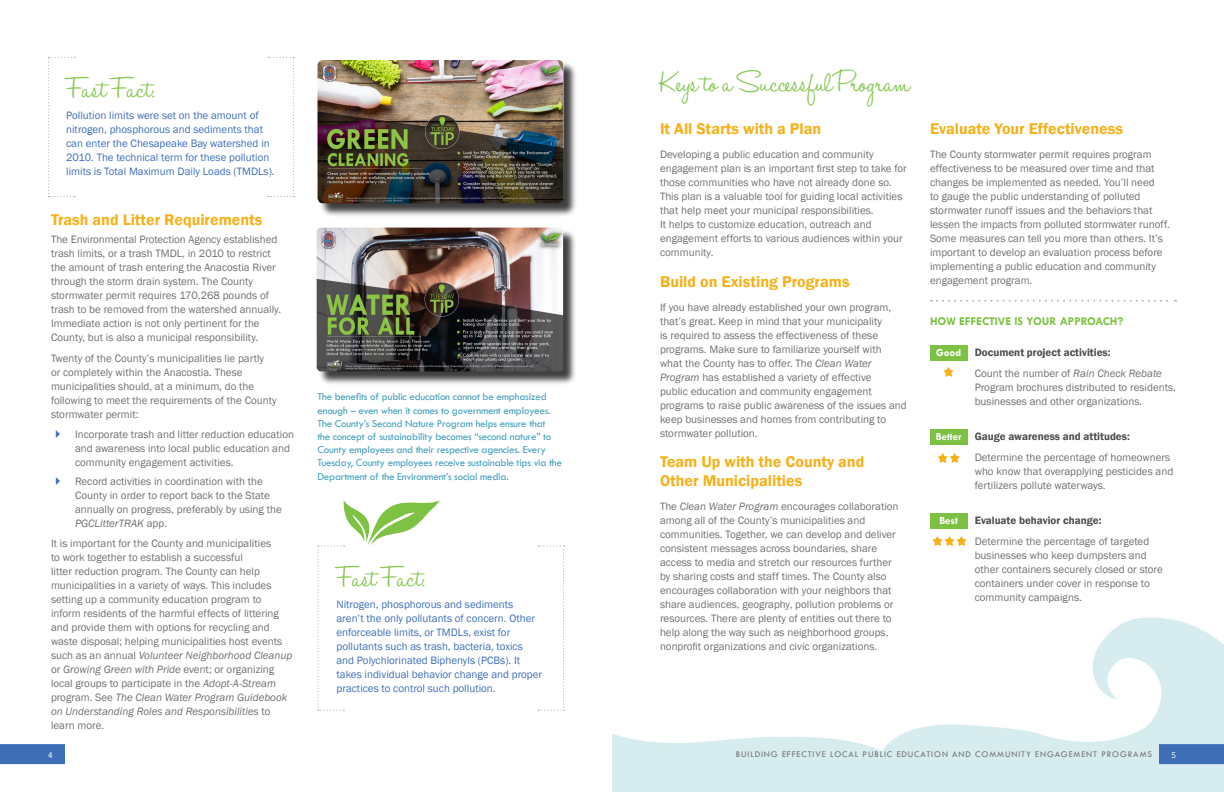
<style>
.page{position:relative;width:1224px;height:792px;background:#fff}
.page>*{position:absolute;margin:0;border:0;box-sizing:border-box;transform-origin:0 0}
.Chapter_-_Body{font:34px "Halo Handletter";color:#8ac855}
.Chapter_-_Bold_Orang{font:600 16px/19.2px "Franklin Gothic";color:#f6b119}
.Side_Box_Header_Grn{font:700 12px "Tw Cen";color:#7dc242}
.Chapter_-_Body-2{font:11px/14px "Franklin Gothic";color:#707071}
.Chapter_-_Body-3{font:11px/14px "Franklin Gothic";color:#3e6fb6}
.Image_Captions{font:11px/13.2px "Tw Cen";letter-spacing:-.02em;color:#45a0bd}
.Chapter_-_Body-4{font:600 11px "Franklin Gothic";color:#4c4c4e}
.t1{font:700 11px "Tw Cen";color:#fff}
.Footer_text_-_right{font:9px "Tw Cen";letter-spacing:.1em;color:#707071}
.t2{font:9px "Source Sans Pro";color:#fff}
.s1{font-style:italic}
</style>
<div class="page">
<img style="left:612px;top:617px;width:612px;height:175px">
<div style="left:1159px;top:744px;width:65px;height:20px;background:#3e6fb6"></div>
<div style="left:0;top:744px;width:65px;height:20px;background:#3e6fb6"></div>
<svg style="left:944px;top:367px;width:10px;height:10px"></svg>
<svg style="left:938px;top:453px;width:22px;height:10px"></svg>
<svg style="left:933px;top:536px;width:34px;height:10px"></svg>
<div style="left:318px;top:229px;width:259px;height:156px;background:#000;opacity:.75"></div>
<img style="left:317px;top:228px;width:246px;height:143px">
<div style="left:319px;top:62px;width:259px;height:155px;background:#000;opacity:.75"></div>
<img style="left:318px;top:60px;width:245px;height:143px">
<svg style="left:538px;top:546px;width:27px;height:165px"></svg>
<svg style="left:931px;top:300px;width:245px;height:2px"></svg>
<div style="left:930px;top:345px;width:38px;height:15px;background:#7cc143"></div>
<div style="left:930px;top:429px;width:38px;height:15px;background:#7cc143"></div>
<div style="left:930px;top:513px;width:38px;height:15px;background:#7cc143"></div>
<svg style="left:318px;top:500px;width:122px;height:211px"></svg>
<svg style="left:268px;top:57px;width:26px;height:140px"></svg>
<svg style="left:48px;top:57px;width:27px;height:140px"></svg>
<p class="Chapter_-_Body" style="left:66px;top:70px;width:90px">Fast Fact:</p>
<p class="Chapter_-_Body-3" style="left:66px;top:109px;width:210px">Pollution limits were set on the amount of nitrogen, phosphorous and sediments that can enter the Chesapeake Bay watershed in 2010. The technical term for these pollution limits is Total Maximum Daily Loads (TMDLs).</p>
<p class="Chapter_-_Bold_Orang" style="left:51px;top:210px;width:213px">Trash and Litter Requirements</p>
<p class="Chapter_-_Body-2" style="left:51px;top:232px;width:232px">The Environmental Protection Agency established trash limits, or a trash TMDL, in 2010 to restrict the amount of trash entering the Anacostia River through the storm drain system. The County stormwater permit requires 170,268 pounds of trash to be removed from the watershed annually.<br>Immediate action is not only pertinent for the County, but is also a municipal responsibility.</p>
<p class="Chapter_-_Body-2" style="left:51px;top:351px;width:227px">Twenty of the County’s municipalities lie partly<br>or completely within the Anacostia. These municipalities should, at a minimum, do the following to meet the requirements of the County stormwater permit:</p>
<p class="Chapter_-_Body-2" style="left:75px;top:427px;width:221px">Incorporate trash and litter reduction education and awareness into local public education and community engagement activities.</p>
<p class="Chapter_-_Body-2" style="left:75px;top:474px;width:208px">Record activities in coordination with the County in order to report back to the State annually on progress, preferably by using the <span class="s1">PGCLitterTRAK</span> app.</p>
<p class="Chapter_-_Body-2" style="left:51px;top:536px;width:243px">It is important for the County and municipalities<br>to work together to establish a successful<br>litter reduction program. The County can help municipalities in a variety of ways. This includes setting up a community education program to inform residents of the harmful effects of littering and provide them with options for recycling and waste disposal; helping municipalities host events such as an annual <span class="s1">Volunteer Neighborhood Cleanup </span>or <span class="s1">Growing Green with Pride</span> event; or organizing local groups to participate in the <span class="s1">Adopt-A-Stream </span>program. See <span class="s1">The Clean Water Program Guidebook on Understanding Roles and Responsibilities</span> to learn more.</p>
<p class="Image_Captions" style="left:318px;top:390px;width:246px">The benefits of public education cannot be emphasized enough – even when it comes to government employees.<br>The County’s Second Nature Program helps ensure that<br>the concept of sustainability becomes “second nature” to County employees and their respective agencies. Every Tuesday, County employees receive sustainable tips via the Department of the Environment’s social media.</p>
<p class="Chapter_-_Body" style="left:336px;top:559px;width:90px">Fast Fact:</p>
<p class="Chapter_-_Body-3" style="left:336px;top:597px;width:207px">Nitrogen, phosphorous and sediments aren’t the only pollutants of concern. Other enforceable limits, or TMDLs, exist for pollutants such as trash, bacteria, toxics and Polychlorinated Biphenyls (PCBs). It takes individual behavior change and proper practices to control such pollution.</p>
<p class="Chapter_-_Body" style="left:660px;top:65px;width:252px">Keys to a Successful Program</p>
<p class="Chapter_-_Bold_Orang" style="left:660px;top:120px;width:163px">It All Starts with a Plan</p>
<p class="Chapter_-_Body-2" style="left:660px;top:148px;width:248px">Developing a public education and community engagement plan is an important first step to take for those communities who have not already done so.<br>This plan is a valuable tool for guiding local activities that help meet your municipal responsibilities.<br>It helps to customize education, outreach and engagement efforts to various audiences within your community.</p>
<p class="Chapter_-_Bold_Orang" style="left:660px;top:272px;width:191px">Build on Existing Programs</p>
<p class="Chapter_-_Body-2" style="left:660px;top:300px;width:248px">If you have already established your own program, that’s great. Keep in mind that your municipality<br>is required to assess the effectiveness of these programs. Make sure to familiarize yourself with what the County has to offer. The <span class="s1">Clean Water Program</span> has established a variety of effective<br>public education and community engagement programs to raise public awareness of the issues and keep businesses and homes from contributing to stormwater pollution.</p>
<p class="Chapter_-_Bold_Orang" style="left:660px;top:452px;width:206px">Team Up with the County and<br>Other Municipalities</p>
<p class="Chapter_-_Body-2" style="left:660px;top:500px;width:240px">The <span class="s1">Clean Water Program</span> encourages collaboration among all of the County’s municipalities and communities. Together, we can develop and deliver consistent messages across boundaries, share access to media and stretch our resources further by sharing costs and staff times. The County also encourages collaboration with your neighbors that share audiences, geography, pollution problems or resources. There are plenty of entities out there to help along the way such as neighborhood groups, nonprofit organizations and civic organizations.</p>
<p class="Chapter_-_Bold_Orang" style="left:930px;top:120px;width:194px">Evaluate Your Effectiveness</p>
<p class="Chapter_-_Body-2" style="left:930px;top:148px;width:242px">The County stormwater permit requires program effectiveness to be measured over time and that changes be implemented as needed. You’ll need<br>to gauge the public understanding of polluted stormwater runoff issues and the behaviors that lessen the impacts from polluted stormwater runoff.<br>Some measures can tell you more than others. It’s important to develop an evaluation process before implementing a public education and community engagement program.</p>
<p class="Side_Box_Header_Grn" style="left:930px;top:314px;width:195px">HOW EFFECTIVE IS YOUR APPROACH?</p>
<p class="t1" style="left:936px;top:346px;width:27px">Good</p>
<p class="t1" style="left:936px;top:430px;width:27px">Better</p>
<p class="t1" style="left:939px;top:514px;width:20px">Best</p>
<p class="Chapter_-_Body-4" style="left:975px;top:345px;width:137px">Document project activities:</p>
<p class="Chapter_-_Body-2" style="left:975px;top:366px;width:203px">Count the number of <span class="s1">Rain Check Rebate<br></span>Program brochures distributed to residents, businesses and other organizations.</p>
<p class="Chapter_-_Body-4" style="left:975px;top:429px;width:157px">Gauge awareness and attitudes:</p>
<p class="Chapter_-_Body-2" style="left:975px;top:450px;width:200px">Determine the percentage of homeowners who know that overapplying pesticides and fertilizers pollute waterways.</p>
<p class="Chapter_-_Body-4" style="left:975px;top:513px;width:128px">Evaluate behavior change:</p>
<p class="Chapter_-_Body-2" style="left:975px;top:534px;width:190px">Determine the percentage of targeted businesses who keep dumpsters and other containers securely closed or store containers under cover in response to community campaigns.</p>
<p class="t2" style="left:48px;top:749px;width:6px">4</p>
<p class="Footer_text_-_right" style="left:736px;top:749px;width:418px">BUILDING EFFECTIVE LOCAL PUBLIC EDUCATION AND COMMUNITY ENGAGEMENT PROGRAMS</p>
<p class="t2" style="left:1172px;top:749px;width:6px">5</p>
</div>
